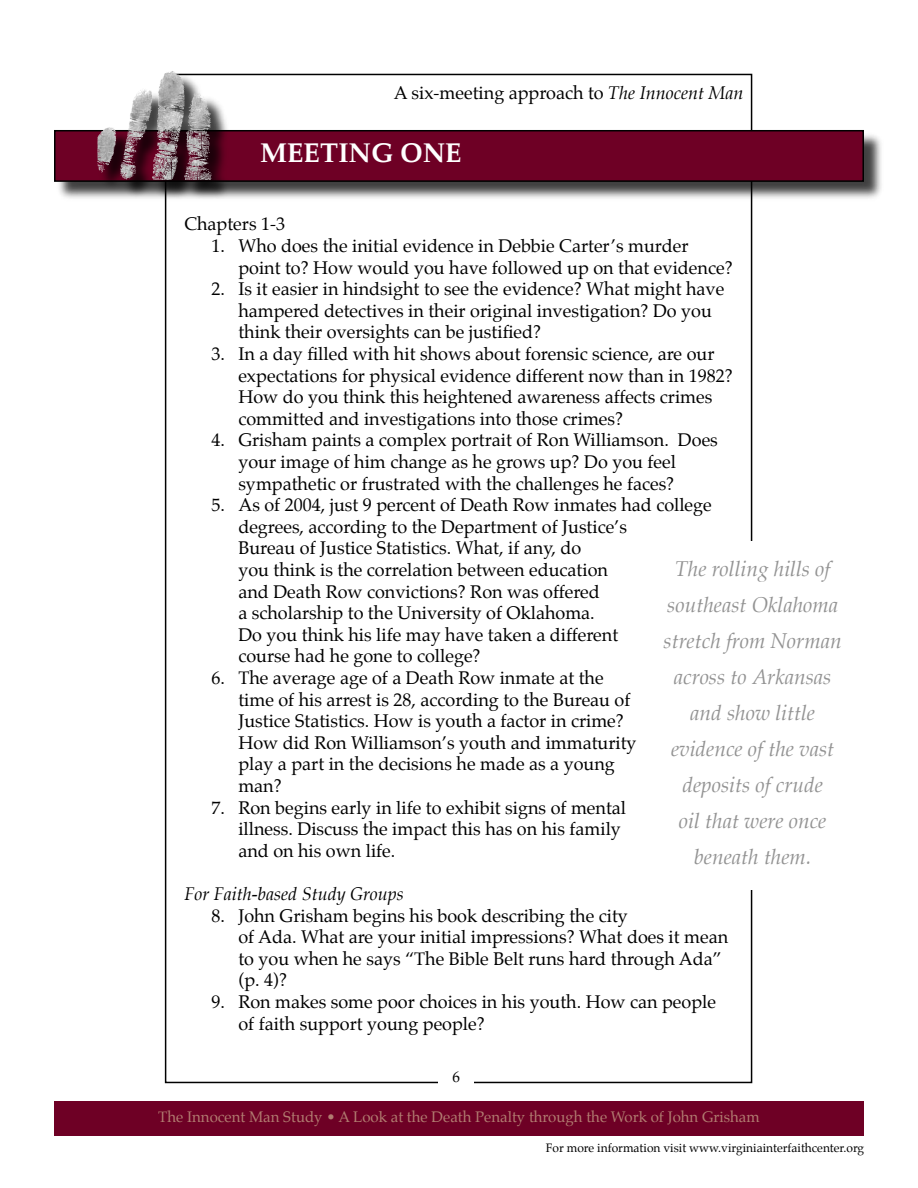
<style>
.page{position:relative;width:918px;height:1188px;background:#fff}
.page>*{position:absolute;margin:0;border:0;box-sizing:border-box;transform-origin:0 0}
.t1{font:700 27px "Palatino";color:#fff}
.t2{font:italic 21px/36px "Palatino";color:#939393;text-align:center}
.t3{font:18px/21.6px "Palatino";color:#000}
.t4{font:italic 18px "Palatino";color:#000}
.t5{font:15px "Palatino";color:#b17c70}
.t6{font:15px "Palatino";color:#000}
.t7{font:12px "Palatino";color:#000}
.s1{font-style:italic}
</style>
<div class="page">
<div style="left:54px;top:1101px;width:810px;height:35px;background:#6e0025"></div>
<div style="left:55px;top:131px;width:829px;height:71px;background:#000;opacity:.75"></div>
<div style="left:55px;top:131px;width:808px;height:50px;background:#6e0025"></div>
<div style="left:54px;top:130px;width:810px;height:52px;border:2px solid #000"></div>
<div style="left:99px;top:72px;width:133px;height:128px;background:#000;opacity:.75"></div>
<img style="left:171px;top:71px;width:14px;height:29px">
<p class="t3" style="left:394px;top:84px;width:351px">A six-meeting approach to <span class="s1">The Innocent Man</span></p>
<h1 class="t1" style="left:260px;top:136px;width:203px">MEETING ONE</h1>
<p class="t3" style="left:184px;top:215px;width:102px">Chapters 1-3</p>
<p class="t3" style="left:238px;top:237px;width:496px;text-indent:-27px">1. Who does the initial evidence in Debbie Carter’s murder point to? How would you have followed up on that evidence?</p>
<p class="t3" style="left:238px;top:280px;width:488px;text-indent:-27px">2. Is it easier in hindsight to see the evidence? What might have hampered detectives in their original investigation? Do you think their oversights can be justified?</p>
<p class="t3" style="left:238px;top:345px;width:496px;text-indent:-27px">3. In a day filled with hit shows about forensic science, are our expectations for physical evidence different now than in 1982?<br>How do you think this heightened awareness affects crimes committed and investigations into those crimes?</p>
<p class="t3" style="left:238px;top:431px;width:481px;text-indent:-27px">4. Grisham paints a complex portrait of Ron Williamson. Does your image of him change as he grows up? Do you feel sympathetic or frustrated with the challenges he faces?</p>
<p class="t3" style="left:238px;top:496px;width:475px;text-indent:-27px">5. As of 2004, just 9 percent of Death Row inmates had college degrees, according to the Department of Justice’s<br>Bureau of Justice Statistics. What, if any, do<br>you think is the correlation between education<br>and Death Row convictions? Ron was offered<br>a scholarship to the University of Oklahoma.<br>Do you think his life may have taken a different<br>course had he gone to college?</p>
<p class="t3" style="left:238px;top:669px;width:400px;text-indent:-27px">6. The average age of a Death Row inmate at the time of his arrest is 28, according to the Bureau of Justice Statistics. How is youth a factor in crime?<br>How did Ron Williamson’s youth and immaturity play a part in the decisions he made as a young man?</p>
<p class="t3" style="left:238px;top:798px;width:389px;text-indent:-27px">7. Ron begins early in life to exhibit signs of mental illness. Discuss the impact this has on his family and on his own life.</p>
<p class="t4" style="left:184px;top:883px;width:221px">For Faith-based Study Groups</p>
<p class="t3" style="left:238px;top:906px;width:491px;text-indent:-27px">8. John Grisham begins his book describing the city<br>of Ada. What are your initial impressions? What does it mean to you when he says “The Bible Belt runs hard through Ada” (p. 4)?</p>
<p class="t3" style="left:238px;top:993px;width:479px;text-indent:-27px">9. Ron makes some poor choices in his youth. How can people of faith support young people?</p>
<p class="t2" style="left:664px;top:553px;width:180px">The rolling hills of southeast Oklahoma stretch from Norman across to Arkansas and show little evidence of the vast deposits of crude<br>oil that were once beneath them.</p>
<p class="t6" style="left:453px;top:1068px;width:9px">6</p>
<p class="t5" style="left:158px;top:1107px;width:603px">The Innocent Man Study • A Look at the Death Penalty through the Work of John Grisham</p>
<p class="t7" style="left:546px;top:1140px;width:320px">For more information visit www.virginiainterfaithcenter.org</p>
</div>
